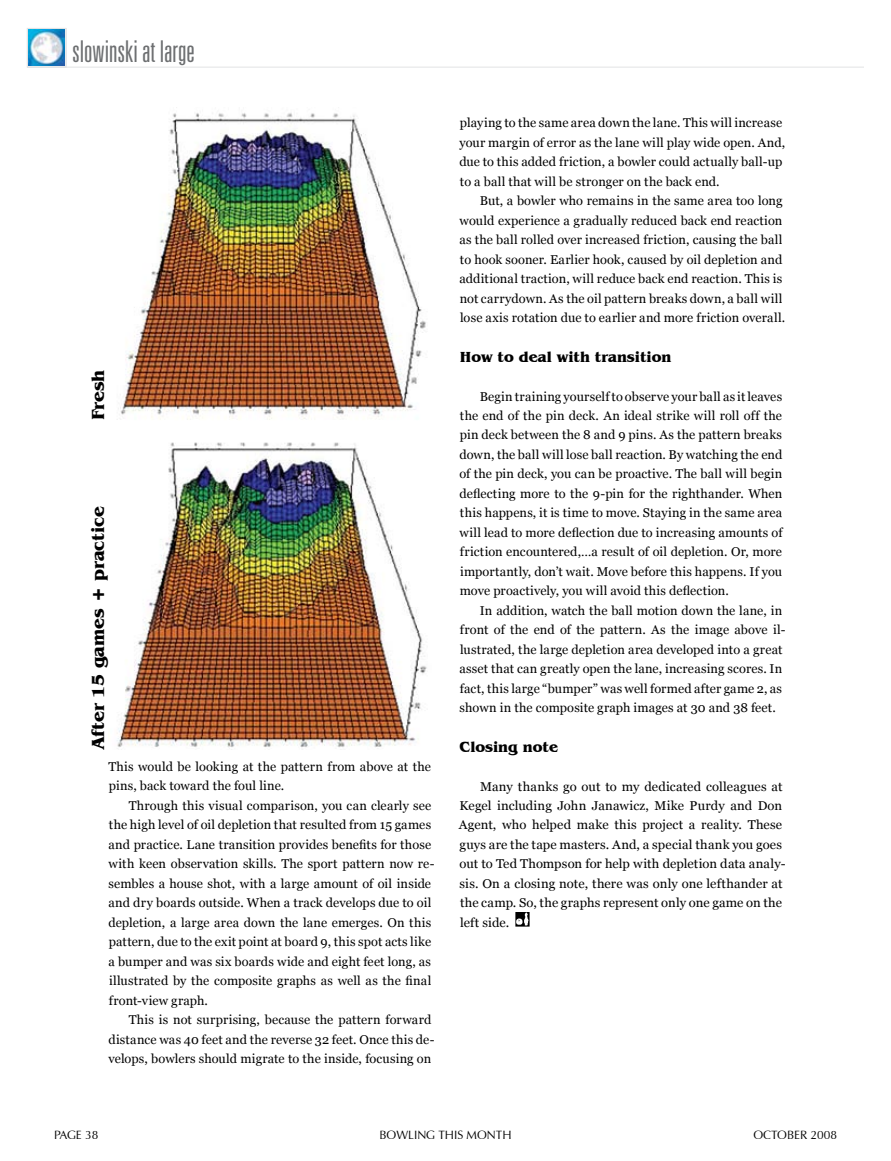
<style>
.page{position:relative;width:891px;height:1161px;background:#fff}
.page>*{position:absolute;margin:0;border:0;box-sizing:border-box;transform-origin:0 0}
.t1{font:300 ultra-condensed 30px "Univers";color:#6d6f71}
.t2{font:700 18px "Benguiat IT Cby BT";color:#000}
.t3{font:700 15px "Benguiat IT Cby BT";color:#000}
.t4{font:12.75px/19.5px "Georgia";letter-spacing:.01em;color:#000}
.t5{font:12px "Zapf Humanist 601 BT";color:#000}
</style>
<div class="page">
<img style="left:516px;top:912px;width:14px;height:15px">
<hr style="left:27px;top:67px;width:837px;height:1px;background:#e2e3e4">
<svg style="left:27px;top:28px;width:40px;height:39px"></svg>
<img style="left:29px;top:30px;width:36px;height:36px">
<img style="left:118px;top:113px;width:308px;height:307px">
<img style="left:117px;top:442px;width:310px;height:308px">
<h1 class="t1" style="left:72px;top:36px;width:124px">slowinski at large</h1>
<h2 class="t2" style="left:87px;top:420px;width:52px;rotate:-90deg">Fresh</h2>
<h2 class="t2" style="left:87px;top:749px;width:245px;rotate:-90deg">After 15 games + practice</h2>
<p class="t4" style="left:108px;top:757px;width:324px">This would be looking at the pattern from above at the pins, back toward the foul line.</p>
<p class="t4" style="left:108px;top:796px;width:328px;text-indent:20px">Through this visual comparison, you can clearly see the high level of oil depletion that resulted from 15 games and practice. Lane transition provides benefits for those with keen observation skills. The sport pattern now re&shy;sembles a house shot, with a large amount of oil inside and dry boards outside. When a track develops due to oil depletion, a large area down the lane emerges. On this pattern, due to the exit point at board 9, this spot acts like a bumper and was six boards wide and eight feet long, as illustrated by the composite graphs as well as the final front-view graph.</p>
<p class="t4" style="left:108px;top:1010px;width:328px;text-indent:20px">This is not surprising, because the pattern forward distance was 40 feet and the reverse 32 feet. Once this de&shy;velops, bowlers should migrate to the inside, focusing on</p>
<p class="t4" style="left:459px;top:113px;width:327px">playing to the same area down the lane. This will increase your margin of error as the lane will play wide open. And, due to this added friction, a bowler could actually ball-up to a ball that will be stronger on the back end.</p>
<p class="t4" style="left:460px;top:191px;width:327px;text-indent:20px">But, a bowler who remains in the same area too long would experience a gradually reduced back end reaction as the ball rolled over increased friction, causing the ball to hook sooner. Earlier hook, caused by oil depletion and additional traction, will reduce back end reaction. This is not carrydown. As the oil pattern breaks down, a ball will lose axis rotation due to earlier and more friction overall.</p>
<p class="t3" style="left:460px;top:347px;width:213px">How to deal with transition</p>
<p class="t4" style="left:459px;top:386px;width:325px;text-align:justify;text-indent:20px">Begin training yourself to observe your ball as it leaves the end of the pin deck. An ideal strike will roll off the pin deck between the 8 and 9 pins. As the pattern breaks down, the ball will lose ball reaction. By watching the end of the pin deck, you can be proactive. The ball will begin deflecting more to the 9-pin for the righthander. When this happens, it is time to move. Staying in the same area will lead to more deflection due to increasing amounts of friction encountered,…a result of oil depletion. Or, more importantly, don’t wait. Move before this happens. If you move proactively, you will avoid this deflection.</p>
<p class="t4" style="left:460px;top:601px;width:328px;text-indent:20px">In addition, watch the ball motion down the lane, in front of the end of the pattern. As the image above il&shy;lustrated, the large depletion area developed into a great asset that can greatly open the lane, increasing scores. In fact, this large “bumper” was well formed after game 2, as shown in the composite graph images at 30 and 38 feet.</p>
<p class="t3" style="left:460px;top:737px;width:100px">Closing note</p>
<p class="t4" style="left:459px;top:776px;width:328px;text-indent:21px">Many thanks go out to my dedicated colleagues at Kegel including John Janawicz, Mike Purdy and Don Agent, who helped make this project a reality. These guys are the tape masters. And, a special thank you goes out to Ted Thompson for help with depletion data analy&shy;sis. On a closing note, there was only one lefthander at the camp. So, the graphs represent only one game on the left side.</p>
<p class="t5" style="left:54px;top:1127px;width:46px">PAGE 38</p>
<p class="t5" style="left:379px;top:1127px;width:134px">BOWLING THIS MONTH</p>
<p class="t5" style="left:753px;top:1127px;width:85px">OCTOBER 2008</p>
</div>
